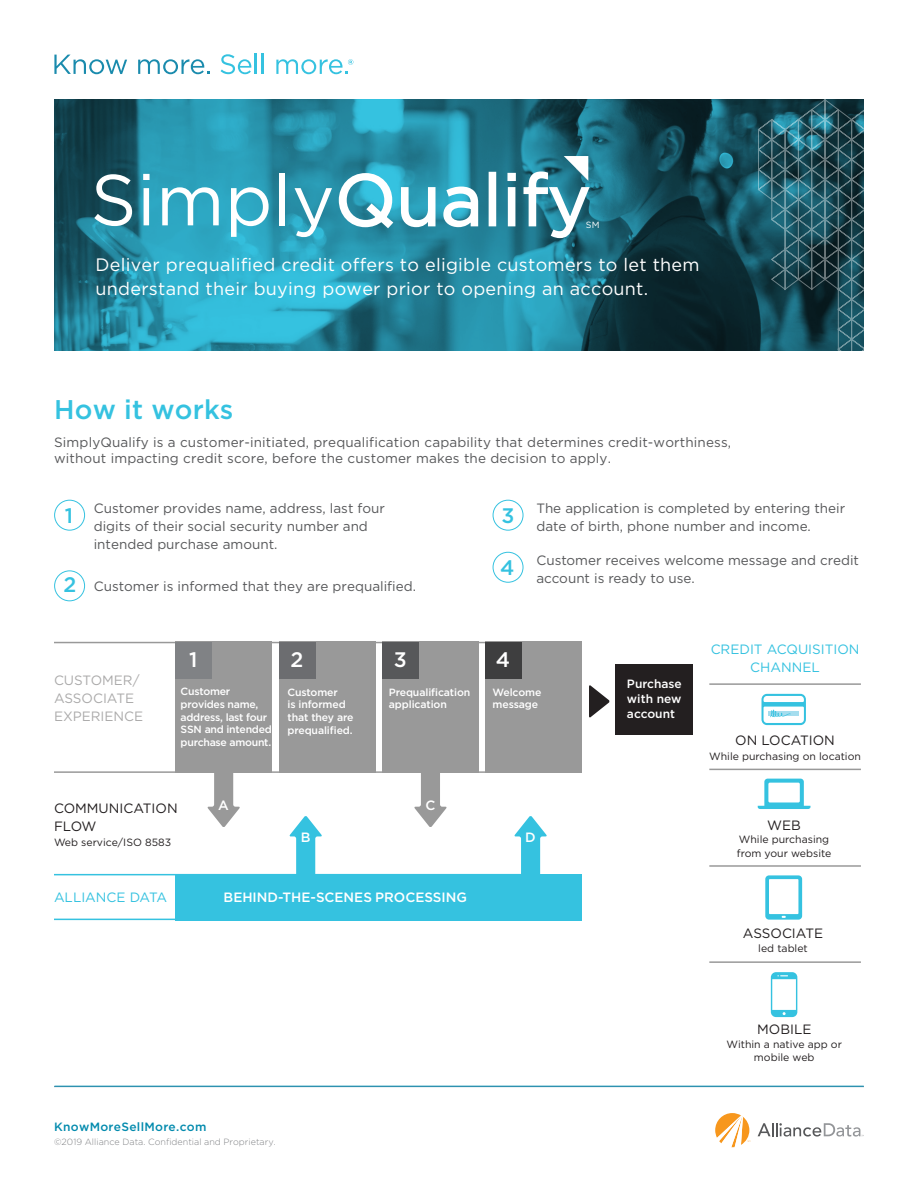
<style>
.page{position:relative;width:918px;height:1188px;background:#fff}
.page>*{position:absolute;margin:0;border:0;box-sizing:border-box;transform-origin:0 0}
.t1{font:72px "Gotham";letter-spacing:.005em;color:#fff}
.body{font:500 27px "Gotham";letter-spacing:.005em;color:#35c2e0}
.t2{font:500 21px "Gotham";color:#fff}
.t3{font:500 21px "Gotham";color:#35c2e0}
.t4{font:18px/24px "Gotham";letter-spacing:.015em;color:#fff}
.body-2{font:13.5px/18px "Gotham";color:#57585a}
.body-3{font:13.5px/18px "Gotham";color:#231f20}
.body-4{font:13.5px/18px "Gotham";color:#35c2e0;text-align:center}
.body-5{font:500 13.5px "Gotham";color:#fff}
.body-6{font:13.5px "Gotham";color:#abaaaa}
.body-7{font:500 12px/15px "Gotham";color:#fff;text-align:justify}
.t5{font:500 12px "Gotham";letter-spacing:.025em;color:#028aad}
.body-8{font:500 10.5px/12.6px "Gotham";letter-spacing:-.02em;color:#fff}
.body-9{font:10.5px/13.5px "Gotham";color:#231f20}
.t6{font:300 9px "Gotham";color:#808285}
.t7{font:9px "Gotham";color:#fff}
</style>
<div class="page">
<svg style="left:414px;top:773px;width:33px;height:54px"></svg>
<svg style="left:514px;top:816px;width:33px;height:58px"></svg>
<svg style="left:207px;top:773px;width:33px;height:54px"></svg>
<div style="left:175px;top:874px;width:407px;height:46px;background:#35c2e0"></div>
<div style="left:279px;top:642px;width:97px;height:131px;background:#999"></div>
<div style="left:382px;top:642px;width:97px;height:131px;background:#999"></div>
<div style="left:175px;top:642px;width:97px;height:131px;background:#999"></div>
<hr style="left:54px;top:642px;width:479px;height:1px;background:#999">
<hr style="left:54px;top:771px;width:479px;height:2px;background:#999">
<svg style="left:289px;top:816px;width:33px;height:58px"></svg>
<hr style="left:54px;top:874px;width:479px;height:1px;background:#35c2e0">
<hr style="left:54px;top:919px;width:479px;height:1px;background:#35c2e0">
<div style="left:175px;top:642px;width:37px;height:36px;background:#808285"></div>
<div style="left:279px;top:642px;width:36px;height:36px;background:#6c6d70"></div>
<div style="left:382px;top:642px;width:37px;height:36px;background:#57585a"></div>
<div style="left:615px;top:665px;width:77px;height:70px;background:#231f20"></div>
<svg style="left:589px;top:685px;width:21px;height:33px"></svg>
<div style="left:485px;top:642px;width:97px;height:131px;background:#999"></div>
<div style="left:485px;top:642px;width:36px;height:36px;background:#3e3e3f"></div>
<div style="left:54px;top:500px;width:31px;height:31px;border:1px solid #35c2e0;border-radius:50%"></div>
<div style="left:493px;top:500px;width:31px;height:31px;border:1px solid #35c2e0;border-radius:50%"></div>
<div style="left:493px;top:552px;width:31px;height:31px;border:1px solid #35c2e0;border-radius:50%"></div>
<div style="left:54px;top:570px;width:31px;height:31px;border:1px solid #35c2e0;border-radius:50%"></div>
<hr style="left:709px;top:683px;width:152px;height:2px;background:#999">
<hr style="left:709px;top:769px;width:152px;height:1px;background:#999">
<hr style="left:709px;top:865px;width:152px;height:2px;background:#999">
<svg style="left:762px;top:694px;width:44px;height:31px"></svg>
<svg style="left:758px;top:779px;width:53px;height:30px"></svg>
<hr style="left:709px;top:961px;width:152px;height:2px;background:#999">
<svg style="left:771px;top:972px;width:26px;height:45px"></svg>
<svg style="left:54px;top:99px;width:703px;height:252px;background:#20788d"></svg>
<svg style="left:757px;top:99px;width:107px;height:252px;background:#23525e"></svg>
<svg style="left:758px;top:1123px;width:106px;height:14px"></svg>
<svg style="left:715px;top:1113px;width:35px;height:34px"></svg>
<svg style="left:54px;top:55px;width:73px;height:19px"></svg>
<svg style="left:138px;top:59px;width:72px;height:15px"></svg>
<svg style="left:221px;top:54px;width:30px;height:20px"></svg>
<hr style="left:255px;top:54px;width:2px;height:20px;background:#35c2e0">
<hr style="left:262px;top:54px;width:2px;height:20px;background:#35c2e0">
<svg style="left:276px;top:59px;width:77px;height:15px"></svg>
<hr style="left:54px;top:1086px;width:810px;height:1px;background:#028aad">
<svg style="left:765px;top:875px;width:37px;height:45px"></svg>
<svg style="left:564px;top:156px;width:24px;height:25px"></svg>
<h1 class="t1" style="left:91px;top:154px;width:502px">SimplyQualify</h1>
<h3 class="t4" style="left:96px;top:252px;width:606px">Deliver prequalified credit offers to eligible customers to let them understand their buying power prior to opening an account.</h3>
<p class="t7" style="left:586px;top:219px;width:15px">SM</p>
<p class="body" style="left:54px;top:392px;width:181px">How it works</p>
<p class="body-2" style="left:54px;top:434px;width:679px;line-height:16.2px">SimplyQualify is a customer-initiated, prequalification capability that determines credit-worthiness, without impacting credit score, before the customer makes the decision to apply.</p>
<p class="body-2" style="left:94px;top:499px;width:293px">Customer provides name, address, last four digits of their social security number and intended purchase amount.</p>
<p class="body-2" style="left:94px;top:577px;width:324px">Customer is informed that they are prequalified.</p>
<p class="t3" style="left:65px;top:502px;width:10px">1</p>
<p class="t3" style="left:502px;top:502px;width:14px">3</p>
<p class="t3" style="left:500px;top:554px;width:16px">4</p>
<p class="t3" style="left:63px;top:571px;width:14px">2</p>
<p class="body-2" style="left:536px;top:499px;width:310px">The application is completed by entering their date of birth, phone number and income.</p>
<p class="body-2" style="left:536px;top:551px;width:324px">Customer receives welcome message and credit account is ready to use.</p>
<p class="body-6" style="left:54px;top:672px;width:87px">CUSTOMER/</p>
<p class="body-6" style="left:54px;top:690px;width:82px">ASSOCIATE</p>
<p class="body-6" style="left:54px;top:708px;width:91px">EXPERIENCE</p>
<p class="t2" style="left:189px;top:645px;width:10px">1</p>
<p class="t2" style="left:290px;top:645px;width:14px">2</p>
<p class="t2" style="left:394px;top:645px;width:14px">3</p>
<p class="body-8" style="left:181px;top:685px;width:93px">Customer provides name, address, last four<br>SSN and intended purchase amount.</p>
<p class="body-8" style="left:287px;top:686px;width:68px">Customer<br>is informed that they are prequalified.</p>
<p class="body-8" style="left:389px;top:686px;width:83px">Prequalification application</p>
<p class="body-3" style="left:54px;top:799px;width:125px">COMMUNICATION<br>FLOW</p>
<p class="body-9" style="left:54px;top:835px;width:119px">Web service/ISO 8583</p>
<p class="body-5" style="left:218px;top:797px;width:12px">A</p>
<p class="body-5" style="left:301px;top:829px;width:11px">B</p>
<p class="body-5" style="left:426px;top:797px;width:11px">C</p>
<p class="body-4" style="left:54px;top:888px;width:115px">ALLIANCE DATA</p>
<p class="body-5" style="left:224px;top:889px;width:245px">BEHIND-THE-SCENES PROCESSING</p>
<p class="t2" style="left:496px;top:645px;width:16px">4</p>
<p class="body-8" style="left:493px;top:686px;width:50px">Welcome message</p>
<p class="body-5" style="left:525px;top:829px;width:12px">D</p>
<p class="t5" style="left:54px;top:1118px;width:154px">KnowMoreSellMore.com</p>
<p class="t6" style="left:54px;top:1136px;width:223px">©2019 Alliance Data. Confidential and Proprietary.</p>
<p class="body-7" style="left:627px;top:676px;width:56px">Purchase with new account</p>
<p class="body-4" style="left:711px;top:640px;width:150px">CREDIT ACQUISITION<br>CHANNEL</p>
<p class="body-3" style="left:735px;top:731px;width:101px">ON LOCATION</p>
<p class="body-9" style="left:709px;top:749px;width:153px">While purchasing on location</p>
<p class="body-3" style="left:767px;top:815px;width:35px">WEB</p>
<p class="body-9" style="left:737px;top:832px;width:96px">While purchasing from your website</p>
<p class="body-3" style="left:743px;top:924px;width:82px">ASSOCIATE</p>
<p class="body-9" style="left:758px;top:941px;width:51px">led tablet</p>
<p class="body-3" style="left:757px;top:1020px;width:56px">MOBILE</p>
<p class="body-9" style="left:727px;top:1037px;width:117px;text-align:center">Within a native app or mobile web</p>
</div>
